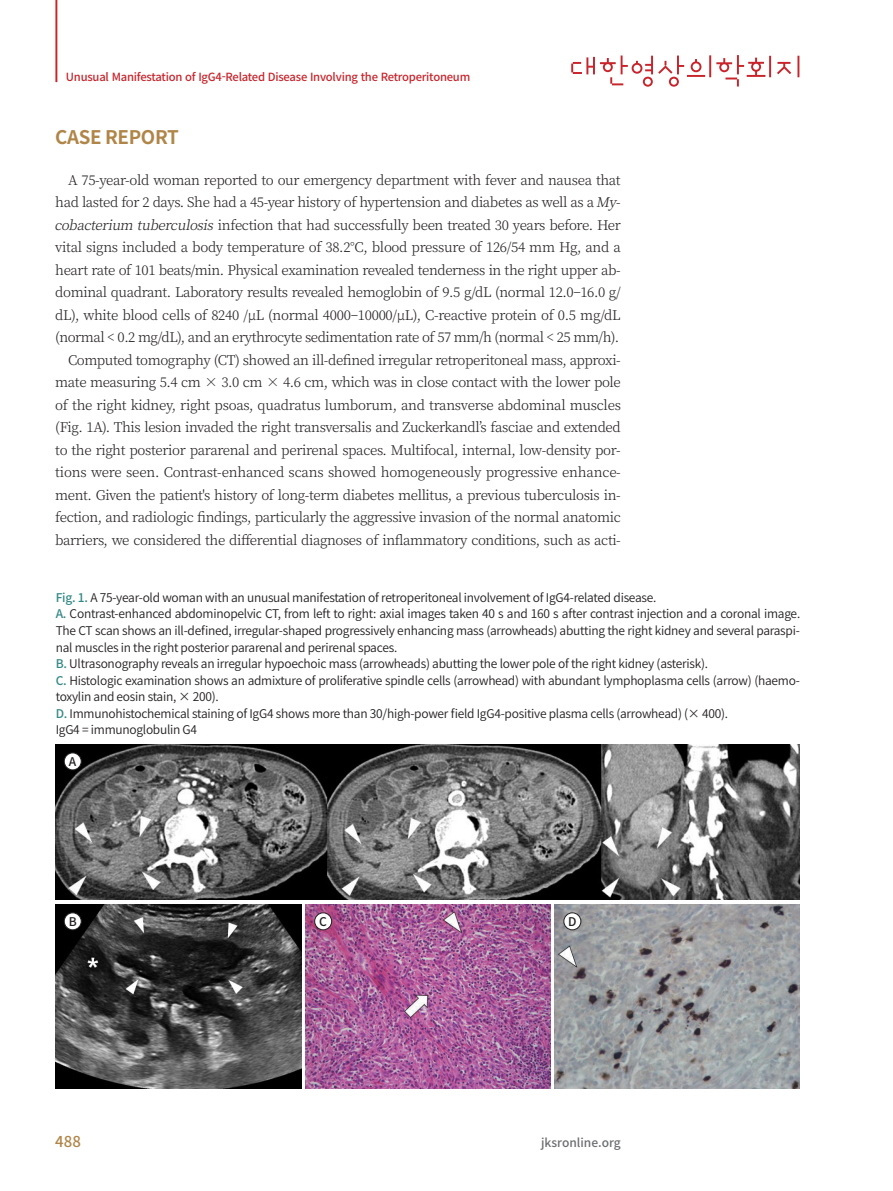
<style>
.page{position:relative;width:893px;height:1191px;background:#fff}
.page>*{position:absolute;margin:0;border:0;box-sizing:border-box;transform-origin:0 0}
.t1{font:700 18.75px "Noto Sans CJ Kkr";letter-spacing:-.02em;color:#b08548}
.t2{font:500 15px "Noto Sans CJ Kkr";color:#b08548}
.t3{font:300 13.5px/22.5px "Noto Serif CJ Kkr";letter-spacing:-.03em;color:#231f20;text-align:center}
.t4{font:600 12px/16.5px "Noto Sans CJ Kkr";letter-spacing:-.02em;color:#231f20}
.t5{font:500 12px "Noto Sans CJ Kkr";color:#6c6d70}
.t6{font:500 12px "Noto Sans CJ Kkr";color:#231f20}
.t7{font:500 11.25px "Noto Sans CJ Kkr";letter-spacing:-.02em;color:#c8242b}
.s1{font-style:italic}
.s2{font-weight:500;color:#328886}
</style>
<div class="page">
<hr style="left:55px;top:0;width:2px;height:82px;background:#c8242b">
<svg style="left:571px;top:55px;width:228px;height:32px"></svg>
<img style="left:56px;top:744px;width:744px;height:155px">
<img style="left:56px;top:904px;width:245px;height:185px">
<img style="left:306px;top:904px;width:245px;height:185px">
<img style="left:555px;top:904px;width:245px;height:185px">
<div style="left:64px;top:753px;width:17px;height:17px;background:#fff;border-radius:50%"></div>
<div style="left:64px;top:752px;width:17px;height:18px;border:1px solid #231f20;border-radius:50%"></div>
<div style="left:64px;top:913px;width:17px;height:17px;background:#fff;border-radius:50%"></div>
<div style="left:64px;top:912px;width:17px;height:18px;border:1px solid #231f20;border-radius:50%"></div>
<div style="left:315px;top:913px;width:17px;height:17px;background:#fff;border-radius:50%"></div>
<div style="left:314px;top:912px;width:18px;height:18px;border:1px solid #231f20;border-radius:50%"></div>
<div style="left:564px;top:913px;width:17px;height:17px;background:#fff;border-radius:50%"></div>
<div style="left:564px;top:912px;width:17px;height:18px;border:1px solid #231f20;border-radius:50%"></div>
<p class="t7" style="left:66px;top:70px;width:406px">Unusual Manifestation of IgG4-Related Disease Involving the Retroperitoneum</p>
<p class="t1" style="left:55px;top:127px;width:125px">CASE REPORT</p>
<p class="t3" style="left:54px;top:169px;width:574px">A 75-year-old woman reported to our emergency department with fever and nausea that had lasted for 2 days. She had a 45-year history of hypertension and diabetes as well as a <span class="s1">My&shy;cobacteriumtuberculosis</span>infection that had successfully been treated 30 years before. Her vital signs included a body temperature of 38.2°C, blood pressure of 126/54 mm Hg, and a heart rate of 101 beats/min. Physical examination revealed tenderness in the right upper ab&shy;dominal quadrant. Laboratory results revealed hemoglobin of 9.5 g/dL (normal 12.0–16.0 g/ dL), white blood cells of 8240 /μL (normal 4000–10000/μL), C-reactive protein of 0.5 mg/dL (normal &lt; 0.2 mg/dL), and an erythrocyte sedimentation rate of 57 mm/h (normal &lt; 25 mm/h).<br>Computed tomography (CT) showed an ill-defined irregular retroperitoneal mass, approxi&shy;mate measuring 5.4 cm × 3.0 cm × 4.6 cm, which was in close contact with the lower pole of the right kidney, right psoas, quadratus lumborum, and transverse abdominal muscles (Fig. 1A). This lesion invaded the right transversalis and Zuckerkandl’s fasciae and extended to the right posterior pararenal and perirenal spaces. Multifocal, internal, low-density por&shy;tions were seen. Contrast-enhanced scans showed homogeneously progressive enhance&shy;ment. Given the patient's history of long-term diabetes mellitus, a previous tuberculosis in&shy;fection, and radiologic findings, particularly the aggressive invasion of the normal anatomic barriers, we considered the differential diagnoses of inflammatory conditions, such as acti-</p>
<p class="t4" style="left:56px;top:589px;width:746px"><span class="s2">Fig. 1.</span> A 75-year-old woman with an unusual manifestation of retroperitoneal involvement of IgG4-related disease.<br><span class="s2">A.</span> Contrast-enhanced abdominopelvic CT, from left to right: axial images taken 40 s and 160 s after contrast injection and a coronal image.<br>The CT scan shows an ill-defined, irregular-shaped progressively enhancing mass (arrowheads) abutting the right kidney and several paraspi&shy;nal muscles in the right posterior pararenal and perirenal spaces.<br><span class="s2">B.</span> Ultrasonography reveals an irregular hypoechoic mass (arrowheads) abutting the lower pole of the right kidney (asterisk).<br><span class="s2">C.</span> Histologic examination shows an admixture of proliferative spindle cells (arrowhead) with abundant lymphoplasma cells (arrow) (haemo&shy;toxylin and eosin stain, × 200).<br><span class="s2">D.</span> Immunohistochemical staining of IgG4 shows more than 30/high-power field IgG4-positive plasma cells (arrowhead) (× 400).<br>IgG4 = immunoglobulin G4</p>
<p class="t6" style="left:69px;top:755px;width:9px">A</p>
<p class="t6" style="left:69px;top:914px;width:10px">B</p>
<p class="t6" style="left:319px;top:914px;width:9px">C</p>
<p class="t6" style="left:568px;top:914px;width:10px">D</p>
<p class="t2" style="left:55px;top:1132px;width:27px">488</p>
<p class="t5" style="left:541px;top:1135px;width:81px">jksronline.org</p>
</div>
